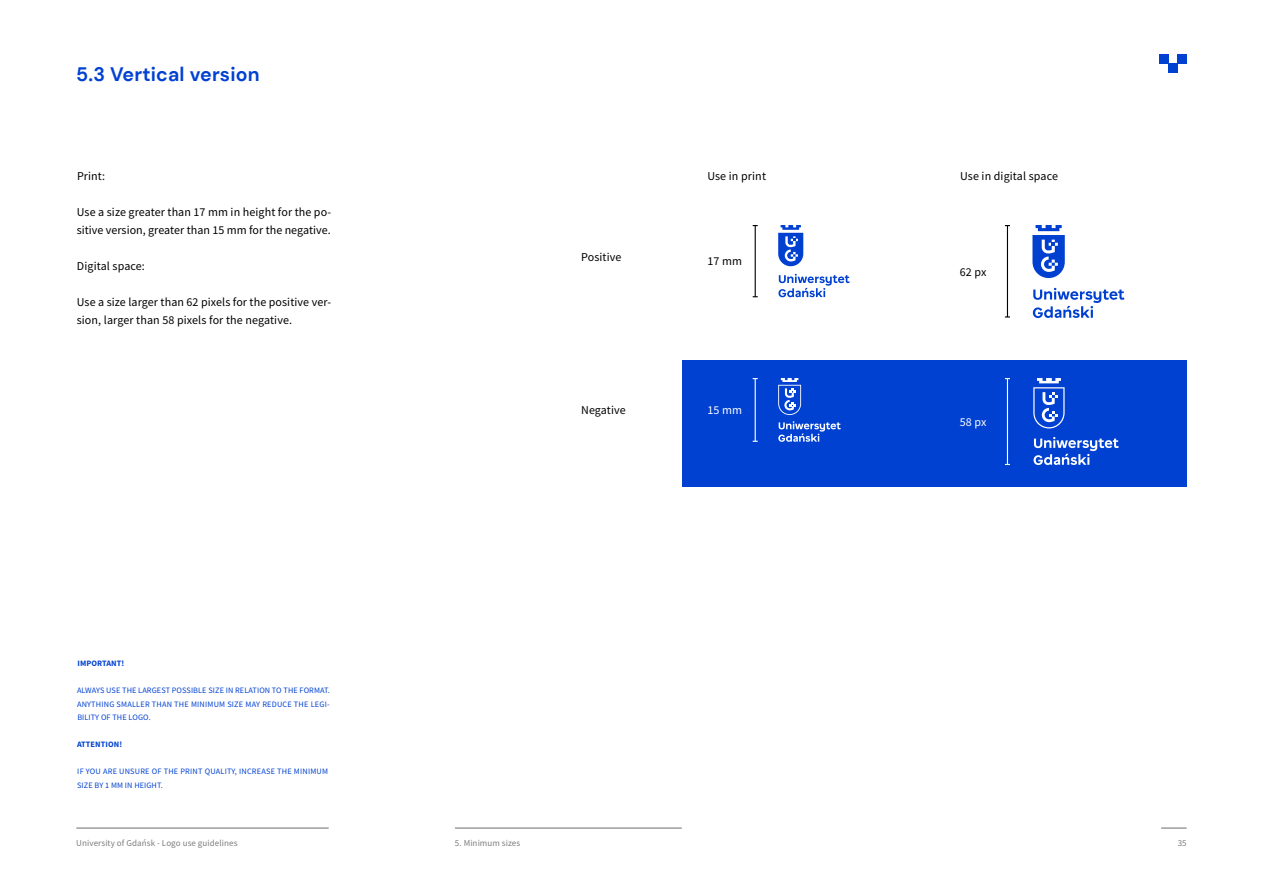
<style>
.page{position:relative;width:1263px;height:893px;background:#fff}
.page>*{position:absolute;margin:0;border:0;box-sizing:border-box;transform-origin:0 0}
.t1{font:700 19.5px "DM Sans";letter-spacing:.01em;color:#0041d2}
.t2{font:12px/18px "Source Sans Pro";letter-spacing:.01em;color:#000}
.t3{font:12px "Source Sans Pro";letter-spacing:.01em;color:#fff}
.t4{font:9px "Source Sans Pro";letter-spacing:.01em;color:#7d7d7d}
.t5{font:8.25px/13.5px "Source Sans Pro";letter-spacing:.025em;color:#0041d2;text-align:justify}
.t6{font:700 8.25px "Source Sans Pro";letter-spacing:.01em;color:#0041d2}
</style>
<div class="page">
<div style="left:1178px;top:54px;width:9px;height:9px;background:#0041d2"></div>
<div style="left:1169px;top:63px;width:9px;height:9px;background:#0041d2"></div>
<div style="left:1160px;top:54px;width:9px;height:9px;background:#0041d2"></div>
<hr style="left:455px;top:827px;width:227px;height:2px;background:#7d7d7d">
<hr style="left:76px;top:827px;width:253px;height:2px;background:#7d7d7d">
<hr style="left:1161px;top:827px;width:26px;height:2px;background:#7d7d7d">
<div style="left:682px;top:360px;width:505px;height:126px;background:#0041d2"></div>
<hr style="left:1007px;top:379px;width:1px;height:85px;background:#fff">
<hr style="left:755px;top:379px;width:1px;height:62px;background:#fff">
<hr style="left:1007px;top:226px;width:1px;height:91px;background:#000">
<hr style="left:755px;top:226px;width:1px;height:71px;background:#000">
<svg style="left:778px;top:274px;width:72px;height:23px"></svg>
<svg style="left:778px;top:225px;width:25px;height:41px"></svg>
<svg style="left:1033px;top:288px;width:91px;height:30px"></svg>
<svg style="left:1032px;top:225px;width:33px;height:53px"></svg>
<svg style="left:778px;top:378px;width:23px;height:37px"></svg>
<svg style="left:778px;top:421px;width:63px;height:21px"></svg>
<svg style="left:1033px;top:378px;width:31px;height:50px"></svg>
<svg style="left:1033px;top:437px;width:86px;height:28px"></svg>
<h1 class="t1" style="left:76px;top:62px;width:185px">5.3 Vertical version</h1>
<p class="t2" style="left:77px;top:167px;width:30px">Print:</p>
<p class="t2" style="left:77px;top:203px;width:256px">Use a size greater than 17 mm in height for the po&shy;sitive version, greater than 15 mm for the negative.</p>
<p class="t2" style="left:77px;top:257px;width:69px">Digital space:</p>
<p class="t2" style="left:77px;top:293px;width:256px">Use a size larger than 62 pixels for the positive ver&shy;sion, larger than 58 pixels for the negative.</p>
<p class="t6" style="left:77px;top:658px;width:48px">IMPORTANT!</p>
<p class="t5" style="left:77px;top:683px;width:254px">ALWAYS USE THE LARGEST POSSIBLE SIZE IN RELATION TO THE FORMAT.<br>ANYTHING SMALLER THAN THE MINIMUM SIZE MAY REDUCE THE LEGI-BILITY OF THE LOGO.</p>
<p class="t6" style="left:77px;top:739px;width:47px">ATTENTION!</p>
<p class="t5" style="left:77px;top:764px;width:252px">IF YOU ARE UNSURE OF THE PRINT QUALITY, INCREASE THE MINIMUM<br>SIZE BY 1 MM IN HEIGHT.</p>
<p class="t2" style="left:581px;top:248px;width:42px">Positive</p>
<p class="t2" style="left:581px;top:401px;width:46px">Negative</p>
<p class="t2" style="left:707px;top:167px;width:60px">Use in print</p>
<p class="t2" style="left:960px;top:167px;width:99px">Use in digital space</p>
<p class="t2" style="left:707px;top:252px;width:36px">17 mm</p>
<p class="t3" style="left:707px;top:402px;width:36px">15 mm</p>
<p class="t2" style="left:960px;top:263px;width:28px">62 px</p>
<p class="t3" style="left:960px;top:414px;width:28px">58 px</p>
<p class="t4" style="left:76px;top:837px;width:163px">University of Gdańsk - Logo use guidelines</p>
<p class="t4" style="left:1178px;top:837px;width:11px">35</p>
<p class="t4" style="left:455px;top:837px;width:67px">5. Minimum sizes</p>
</div>
